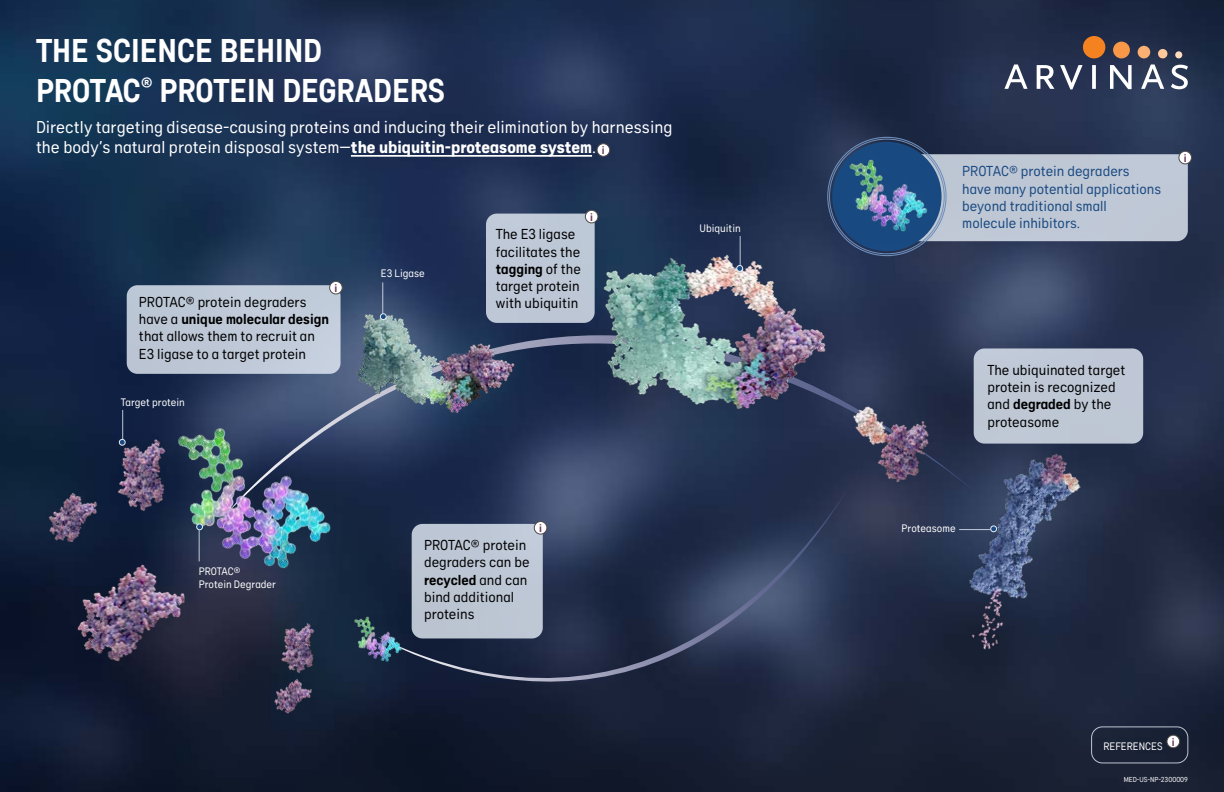
<style>
.page{position:relative;width:1224px;height:792px;background:#fff}
.page>*{position:absolute;margin:0;border:0;box-sizing:border-box;transform-origin:0 0}
.t1{font:700 32.9px/39.5px "Gravitica";color:#fff}
.t2{font:17.2px/20.6px "Gravitica";color:#fff}
.t3{font:14.4px/17.3px "Gravitica";color:#000}
.t4{font:14.4px/17.3px "Gravitica";color:#194a81}
.t5{font:700 11.1px "Gravitica";color:#693255}
.t6{font:10.8px/13px "Gravitica";color:#fff}
.t7{font:7.2px "Gravitica";color:#fff}
.s1{font-weight:800}
.s2{font-weight:700}
</style>
<div class="page">
<img style="left:0;top:0;width:1224px;height:792px">
<hr style="left:351px;top:155px;width:241px;height:2px;background:#fff">
<svg style="left:1004px;top:64px;width:184px;height:25px"></svg>
<div style="left:1083px;top:36px;width:22px;height:22px;background:#f58220;border-radius:50%"></div>
<div style="left:1113px;top:42px;width:17px;height:16px;background:#f79848;border-radius:50%"></div>
<div style="left:1138px;top:46px;width:12px;height:12px;background:#fab072;border-radius:50%"></div>
<div style="left:1158px;top:49px;width:9px;height:9px;background:#fdc99b;border-radius:50%"></div>
<div style="left:1175px;top:51px;width:7px;height:7px;background:#fedcbd;border-radius:50%"></div>
<svg style="left:378px;top:521px;width:485px;height:271px;background:#202942"></svg>
<svg style="left:226px;top:189px;width:784px;height:332px;background:#273758"></svg>
<img style="left:171px;top:421px;width:165px;height:152px">
<img style="left:336px;top:306px;width:188px;height:115px">
<img style="left:596px;top:217px;width:246px;height:211px">
<img style="left:829px;top:377px;width:126px;height:124px">
<img style="left:917px;top:428px;width:202px;height:224px">
<img style="left:75px;top:548px;width:121px;height:114px">
<img style="left:89px;top:414px;width:107px;height:107px">
<img style="left:39px;top:478px;width:72px;height:70px">
<img style="left:352px;top:615px;width:52px;height:47px">
<img style="left:274px;top:680px;width:42px;height:33px">
<img style="left:262px;top:605px;width:74px;height:75px">
<div style="left:127px;top:285px;width:214px;height:89px;background:#bfc9d8;border-radius:11px"></div>
<div style="left:330px;top:281px;width:12px;height:13px;background:#fff;border-radius:50%"></div>
<div style="left:329px;top:281px;width:14px;height:13px;border:1px solid #524b48;border-radius:50%"></div>
<div style="left:486px;top:214px;width:109px;height:109px;background:#bdc8d7;border-radius:11px"></div>
<div style="left:585px;top:210px;width:13px;height:13px;background:#fff;border-radius:50%"></div>
<div style="left:585px;top:210px;width:13px;height:13px;border:1px solid #524b48;border-radius:50%"></div>
<div style="left:974px;top:348px;width:169px;height:96px;background:#bfc7d5;border-radius:11px"></div>
<div style="left:412px;top:524px;width:131px;height:114px;background:#bdc6d4;border-radius:11px"></div>
<div style="left:534px;top:521px;width:13px;height:13px;background:#fff;border-radius:50%"></div>
<div style="left:534px;top:521px;width:13px;height:13px;border:1px solid #524b48;border-radius:50%"></div>
<div style="left:863px;top:154px;width:325px;height:87px;background:#bfc7d5;border-radius:11px"></div>
<img style="left:832px;top:145px;width:110px;height:101px">
<div style="left:1179px;top:151px;width:13px;height:13px;background:#fff;border-radius:50%"></div>
<div style="left:1179px;top:151px;width:13px;height:13px;border:1px solid #524b48;border-radius:50%"></div>
<div style="left:1091px;top:727px;width:97px;height:36px;border:1px solid #e6eef8;border-radius:11px"></div>
<div style="left:1167px;top:735px;width:13px;height:13px;background:#fff;border-radius:50%"></div>
<div style="left:1167px;top:735px;width:13px;height:13px;border:1px solid #524b48;border-radius:50%"></div>
<hr style="left:122px;top:410px;width:1px;height:31px;background:#e6eef8">
<svg style="left:119px;top:439px;width:6px;height:6px"></svg>
<div style="left:119px;top:439px;width:7px;height:7px;border:1px solid #e6eef8;border-radius:50%"></div>
<hr style="left:199px;top:530px;width:1px;height:31px;background:#e6eef8">
<svg style="left:197px;top:524px;width:6px;height:6px"></svg>
<div style="left:196px;top:523px;width:7px;height:7px;border:1px solid #e6eef8;border-radius:50%"></div>
<hr style="left:382px;top:282px;width:1px;height:32px;background:#e6eef8">
<svg style="left:380px;top:314px;width:6px;height:6px"></svg>
<div style="left:380px;top:313px;width:7px;height:7px;border:1px solid #e6eef8;border-radius:50%"></div>
<hr style="left:740px;top:236px;width:1px;height:31px;background:#e6eef8">
<svg style="left:737px;top:265px;width:6px;height:6px"></svg>
<div style="left:736px;top:265px;width:7px;height:7px;border:1px solid #e6eef8;border-radius:50%"></div>
<hr style="left:959px;top:529px;width:31px;height:1px;background:#e6eef8">
<svg style="left:991px;top:526px;width:6px;height:6px"></svg>
<div style="left:990px;top:525px;width:7px;height:7px;border:1px solid #e6eef8;border-radius:50%"></div>
<div style="left:597px;top:144px;width:13px;height:12px;background:#fff;border-radius:50%"></div>
<div style="left:597px;top:143px;width:13px;height:14px;border:1px solid #524b48;border-radius:50%"></div>
<h1 class="t1" style="left:36px;top:30px;width:411px">THE SCIENCE BEHIND<br>PROTAC<sup>®</sup> PROTEIN DEGRADERS</h1>
<p class="t2" style="left:36px;top:116px;width:638px">Directly targeting disease-causing proteins and inducing their elimination by harnessing the body’s natural protein disposal system—<span class="s1">the ubiquitin-proteasome system</span>.</p>
<p class="t5" style="left:602px;top:144px;width:4px">i</p>
<p class="t5" style="left:335px;top:281px;width:4px">i</p>
<p class="t3" style="left:139px;top:293px;width:192px">PROTAC® protein degraders have a <span class="s2">unique molecular design </span>that allows them to recruit an<br>E3 ligase to a target protein</p>
<p class="t6" style="left:121px;top:395px;width:66px">Target protein</p>
<p class="t6" style="left:381px;top:266px;width:45px">E3 Ligase</p>
<p class="t3" style="left:496px;top:225px;width:87px">The E3 ligase facilitates the <span class="s2">tagging</span> of the target protein with ubiquitin</p>
<p class="t5" style="left:590px;top:210px;width:4px">i</p>
<p class="t6" style="left:700px;top:222px;width:43px">Ubiquitin</p>
<p class="t6" style="left:199px;top:564px;width:79px">PROTAC®<br>Protein Degrader</p>
<p class="t3" style="left:424px;top:536px;width:107px">PROTAC® protein degraders can be <span class="s2">recycled</span> and can bind additional proteins</p>
<p class="t5" style="left:539px;top:521px;width:4px">i</p>
<p class="t4" style="left:962px;top:163px;width:201px">PROTAC® protein degraders have many potential applications beyond traditional small molecule inhibitors.</p>
<p class="t5" style="left:1184px;top:151px;width:4px">i</p>
<p class="t3" style="left:987px;top:361px;width:139px">The ubiquinated target protein is recognized and <span class="s2">degraded</span> by the proteasome</p>
<p class="t6" style="left:902px;top:521px;width:56px">Proteasome</p>
<p class="t6" style="left:1103px;top:740px;width:73px">REFERENCES <sup>i</sup></p>
<p class="t7" style="left:1124px;top:775px;width:66px">MED-US-NP-2300009</p>
</div>
